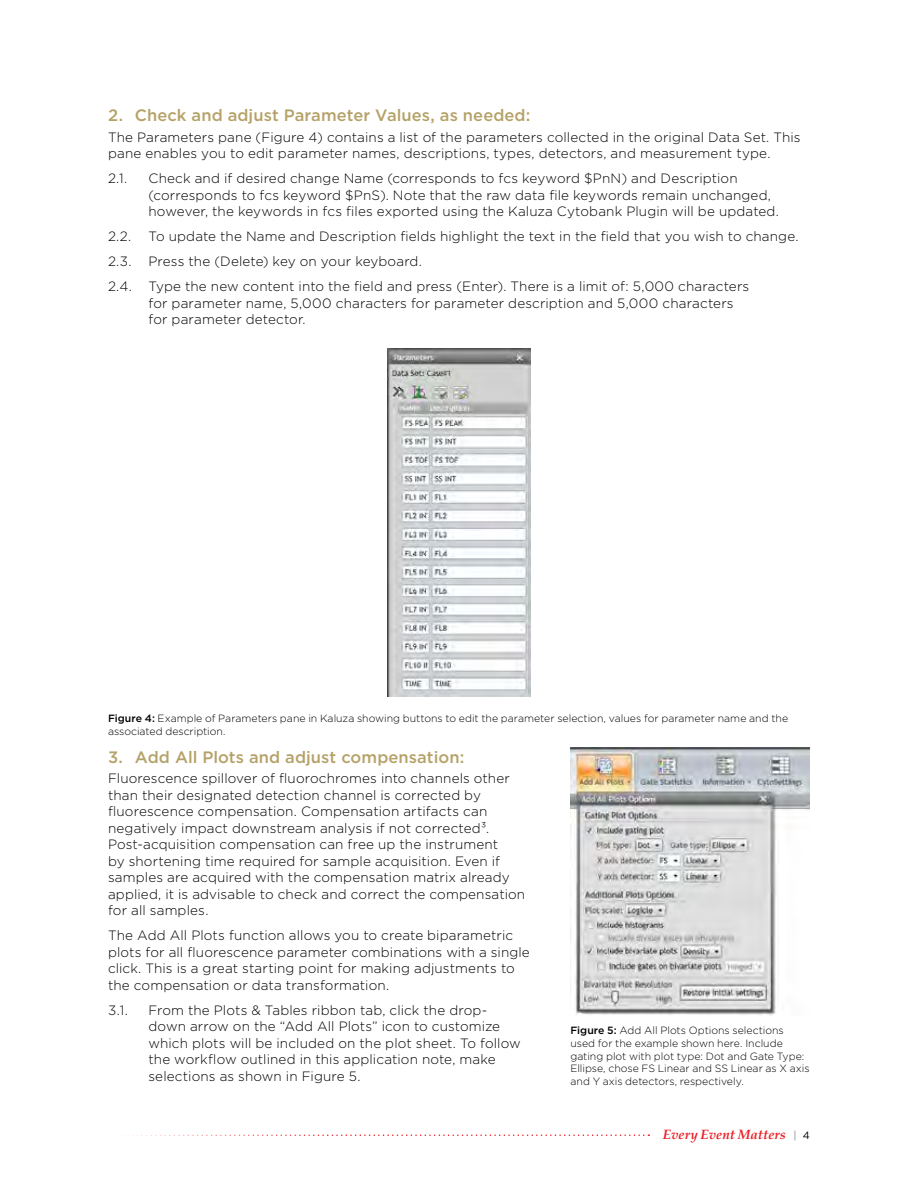
<style>
.page{position:relative;width:918px;height:1188px;background:#fff}
.page>*{position:absolute;margin:0;border:0;box-sizing:border-box;transform-origin:0 0}
.t1{font:500 16.5px "Gotham";letter-spacing:.005em;color:#b5a268}
.t2{font:300 13.5px/16.5px "Gotham";letter-spacing:.01em;color:#000}
.t3{font:italic 700 13.5px "Palatino";color:#ed1d24}
.t4{font:300 10.5px/12.6px "Gotham";color:#000}
.s1{font-weight:500}
.s2{font-family:"Gotham";font-weight:400;font-style:normal;font-size:10.5px;color:#7e868c}
.s3{font-family:"Gotham";font-weight:400;font-style:normal;font-size:10.5px;color:#000}
</style>
<div class="page">
<svg style="left:123px;top:1134px;width:526px;height:2px"></svg>
<img style="left:387px;top:349px;width:144px;height:347px">
<img style="left:570px;top:748px;width:240px;height:267px">
<p class="t1" style="left:108px;top:105px;width:424px">2. Check and adjust Parameter Values, as needed:</p>
<p class="t2" style="left:108px;top:129px;width:694px">The Parameters pane (Figure 4) contains a list of the parameters collected in the original Data Set. This pane enables you to edit parameter names, descriptions, types, detectors, and measurement type.</p>
<p class="t2" style="left:108px;top:170px;width:21px">2.1.</p>
<p class="t2" style="left:148px;top:170px;width:632px">Check and if desired change Name (corresponds to fcs keyword $PnN) and Description (corresponds to fcs keyword $PnS). Note that the raw data file keywords remain unchanged, however, the keywords in fcs files exported using the Kaluza Cytobank Plugin will be updated.</p>
<p class="t2" style="left:108px;top:228px;width:25px">2.2.</p>
<p class="t2" style="left:148px;top:228px;width:652px">To update the Name and Description fields highlight the text in the field that you wish to change.</p>
<p class="t2" style="left:108px;top:253px;width:25px">2.3.</p>
<p class="t2" style="left:108px;top:249px;width:643px;line-height:25px;text-indent:40px">Press the (Delete) key on your keyboard.<br>2.4. Type the new content into the field and press (Enter). There is a limit of: 5,000 characters</p>
<p class="t2" style="left:148px;top:295px;width:587px">for parameter name, 5,000 characters for parameter description and 5,000 characters for parameter detector.</p>
<p class="t4" style="left:108px;top:712px;width:682px"><span class="s1">Figure 4:</span> Example of Parameters pane in Kaluza showing buttons to edit the parameter selection, values for parameter name and the associated description.</p>
<p class="t1" style="left:108px;top:746px;width:358px">3. Add All Plots and adjust compensation:</p>
<p class="t2" style="left:108px;top:770px;width:419px">Fluorescence spillover of fluorochromes into channels other than their designated detection channel is corrected by fluorescence compensation. Compensation artifacts can negatively impact downstream analysis if not corrected³.<br>Post-acquisition compensation can free up the instrument<br>by shortening time required for sample acquisition. Even if samples are acquired with the compensation matrix already applied, it is advisable to check and correct the compensation for all samples.</p>
<p class="t2" style="left:108px;top:927px;width:423px">The Add All Plots function allows you to create biparametric plots for all fluorescence parameter combinations with a single click. This is a great starting point for making adjustments to the compensation or data transformation.</p>
<p class="t2" style="left:108px;top:1001px;width:21px">3.1.</p>
<p class="t2" style="left:148px;top:1001px;width:374px">From the Plots &amp; Tables ribbon tab, click the drop&shy;down arrow on the “Add All Plots” icon to customize which plots will be included on the plot sheet. To follow the workflow outlined in this application note, make selections as shown in Figure 5.</p>
<p class="t4" style="left:570px;top:1024px;width:241px"><span class="s1">Figure 5:</span> Add All Plots Options selections used for the example shown here. Include gating plot with plot type: Dot and Gate Type:<br>Ellipse, chose FS Linear and SS Linear as X axis and Y axis detectors, respectively.</p>
<p class="t3" style="left:663px;top:1123px;width:149px">Every Event Matters <span class="s2">|</span> <span class="s3">4</span></p>
</div>
